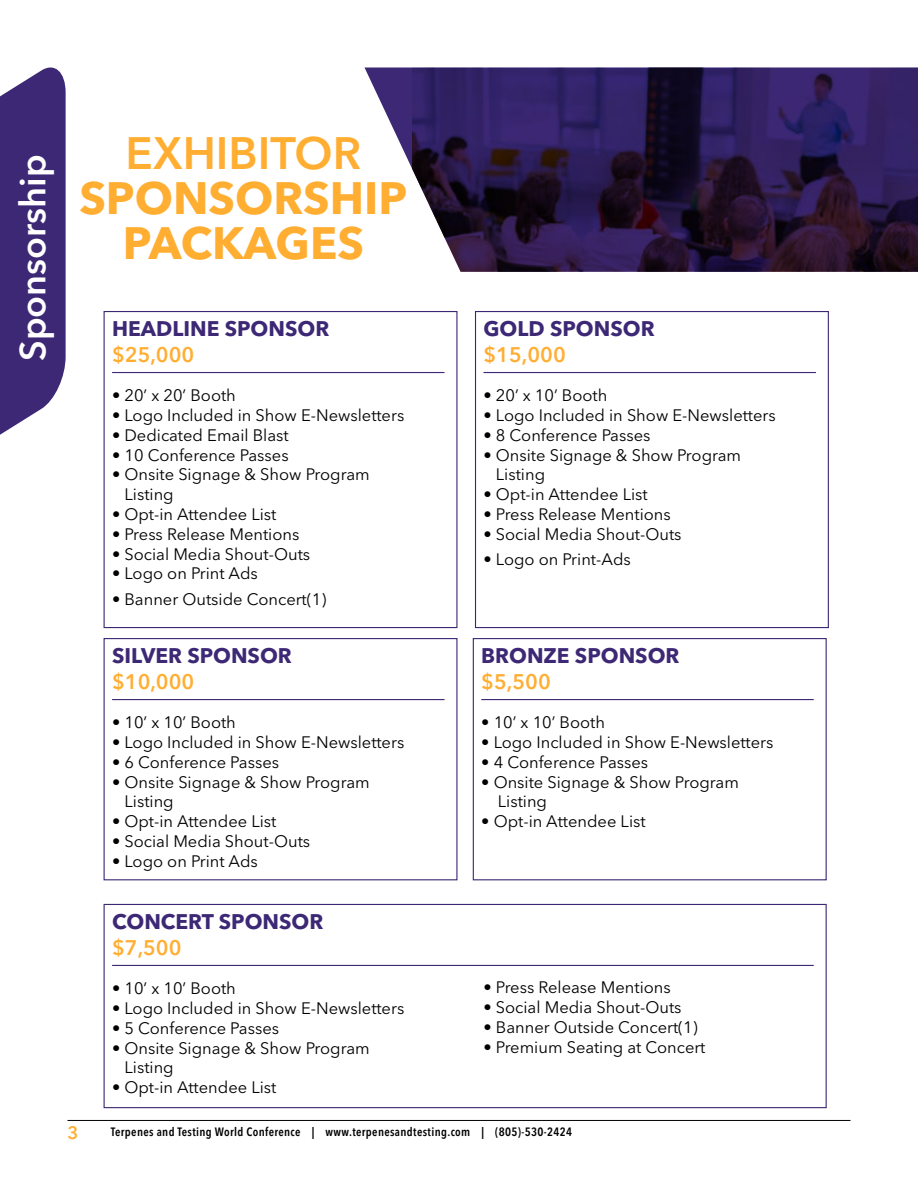
<style>
.page{position:relative;width:918px;height:1188px;background:#fff}
.page>*{position:absolute;margin:0;border:0;box-sizing:border-box;transform-origin:0 0}
.t1{font:700 45px/45px "Avenir Next LT Pro";color:#ffae32;text-align:center}
.t2{font:600 45px "Avenir Next LT Pro";color:#ffae32}
.t3{font:600 36px "Avenir Next LT Pro";color:#fff}
.t4{font:700 21px "Avenir Next LT Pro";color:#3d2875}
.t5{font:600 21px "Avenir Next LT Pro";color:#ffae32}
.t6{font:600 18px "Avenir Next LT Pro";color:#ffae32}
.t7{font:16.5px/19.8px "Avenir Next LT Pro";color:#000}
.t8{font:600 condensed 12px "Avenir Next LT Pro";letter-spacing:.03em;color:#000}
</style>
<div class="page">
<hr style="left:68px;top:1120px;width:782px;height:1px;background:#000">
<svg style="left:0;top:67px;width:66px;height:368px"></svg>
<div style="left:104px;top:311px;width:354px;height:317px;border:1px solid #3d2875"></div>
<div style="left:104px;top:638px;width:354px;height:242px;border:1px solid #3d2875"></div>
<div style="left:104px;top:904px;width:723px;height:204px;border:1px solid #3d2875"></div>
<div style="left:473px;top:638px;width:354px;height:242px;border:1px solid #3d2875"></div>
<div style="left:475px;top:311px;width:354px;height:317px;border:1px solid #3d2875"></div>
<hr style="left:112px;top:372px;width:333px;height:1px;background:#3d2875">
<hr style="left:112px;top:699px;width:333px;height:1px;background:#3d2875">
<hr style="left:112px;top:965px;width:702px;height:1px;background:#3d2875">
<hr style="left:481px;top:699px;width:333px;height:1px;background:#3d2875">
<hr style="left:484px;top:372px;width:332px;height:1px;background:#3d2875">
<svg style="left:364px;top:68px;width:48px;height:101px"></svg>
<img style="left:412px;top:68px;width:506px;height:204px">
<h2 class="t3" style="left:11px;top:361px;width:208px;rotate:-90deg">Sponsorship</h2>
<h1 class="t2" style="left:126px;top:126px;width:237px">EXHIBITOR</h1>
<h1 class="t1" style="left:79px;top:175px;width:330px">SPONSORSHIP<br>PACKAGES</h1>
<p class="t4" style="left:112px;top:316px;width:219px">HEADLINE SPONSOR</p>
<p class="t5" style="left:112px;top:341px;width:84px">$25,000</p>
<p class="t7" style="left:112px;top:385px;width:125px">• 20’ x 20’ Booth</p>
<p class="t7" style="left:112px;top:405px;width:294px">• Logo Included in Show E-Newsletters</p>
<p class="t7" style="left:112px;top:425px;width:178px">• Dedicated Email Blast</p>
<p class="t7" style="left:112px;top:445px;width:178px">• 10 Conference Passes</p>
<p class="t7" style="left:124px;top:465px;width:247px;text-indent:-12px">• Onsite Signage &amp; Show Program<br>Listing</p>
<p class="t7" style="left:112px;top:504px;width:166px">• Opt-in Attendee List</p>
<p class="t7" style="left:112px;top:524px;width:189px">• Press Release Mentions</p>
<p class="t7" style="left:112px;top:544px;width:200px">• Social Media Shout-Outs</p>
<p class="t7" style="left:112px;top:564px;width:147px">• Logo on Print Ads</p>
<p class="t7" style="left:112px;top:589px;width:216px">• Banner Outside Concert(1)</p>
<p class="t4" style="left:112px;top:643px;width:181px">SILVER SPONSOR</p>
<p class="t5" style="left:112px;top:669px;width:84px">$10,000</p>
<p class="t7" style="left:112px;top:713px;width:125px">• 10’ x 10’ Booth</p>
<p class="t7" style="left:112px;top:732px;width:294px">• Logo Included in Show E-Newsletters</p>
<p class="t7" style="left:112px;top:752px;width:169px">• 6 Conference Passes</p>
<p class="t7" style="left:124px;top:772px;width:247px;text-indent:-12px">• Onsite Signage &amp; Show Program<br>Listing</p>
<p class="t7" style="left:112px;top:812px;width:166px">• Opt-in Attendee List</p>
<p class="t7" style="left:112px;top:831px;width:200px">• Social Media Shout-Outs</p>
<p class="t7" style="left:112px;top:851px;width:147px">• Logo on Print Ads</p>
<p class="t4" style="left:484px;top:316px;width:173px">GOLD SPONSOR</p>
<p class="t5" style="left:484px;top:341px;width:84px">$15,000</p>
<p class="t7" style="left:484px;top:385px;width:125px">• 20’ x 10’ Booth</p>
<p class="t7" style="left:484px;top:405px;width:294px">• Logo Included in Show E-Newsletters</p>
<p class="t7" style="left:484px;top:425px;width:169px">• 8 Conference Passes</p>
<p class="t7" style="left:496px;top:445px;width:247px;text-indent:-12px">• Onsite Signage &amp; Show Program<br>Listing</p>
<p class="t7" style="left:484px;top:484px;width:166px">• Opt-in Attendee List</p>
<p class="t7" style="left:484px;top:504px;width:189px">• Press Release Mentions</p>
<p class="t7" style="left:484px;top:524px;width:200px">• Social Media Shout-Outs</p>
<p class="t7" style="left:484px;top:549px;width:149px">• Logo on Print-Ads</p>
<p class="t4" style="left:481px;top:643px;width:200px">BRONZE SPONSOR</p>
<p class="t5" style="left:481px;top:669px;width:71px">$5,500</p>
<p class="t7" style="left:481px;top:713px;width:125px">• 10’ x 10’ Booth</p>
<p class="t7" style="left:481px;top:732px;width:294px">• Logo Included in Show E-Newsletters</p>
<p class="t7" style="left:481px;top:752px;width:169px">• 4 Conference Passes</p>
<p class="t7" style="left:498px;top:772px;width:243px;text-indent:-16px">• Onsite Signage &amp; Show Program<br>Listing</p>
<p class="t7" style="left:481px;top:812px;width:166px">• Opt-in Attendee List</p>
<p class="t4" style="left:112px;top:909px;width:213px">CONCERT SPONSOR</p>
<p class="t5" style="left:112px;top:934px;width:71px">$7,500</p>
<p class="t7" style="left:112px;top:978px;width:125px">• 10’ x 10’ Booth</p>
<p class="t7" style="left:112px;top:998px;width:294px">• Logo Included in Show E-Newsletters</p>
<p class="t7" style="left:112px;top:1018px;width:169px">• 5 Conference Passes</p>
<p class="t7" style="left:124px;top:1038px;width:247px;text-indent:-12px">• Onsite Signage &amp; Show Program<br>Listing</p>
<p class="t7" style="left:112px;top:1077px;width:166px">• Opt-in Attendee List</p>
<p class="t7" style="left:484px;top:978px;width:189px">• Press Release Mentions</p>
<p class="t7" style="left:484px;top:998px;width:200px">• Social Media Shout-Outs</p>
<p class="t7" style="left:484px;top:1017px;width:216px">• Banner Outside Concert(1)</p>
<p class="t7" style="left:484px;top:1037px;width:224px">• Premium Seating at Concert</p>
<p class="t6" style="left:68px;top:1121px;width:12px">3</p>
<p class="t8" style="left:111px;top:1125px;width:463px">Terpenes and Testing World Conference | www.terpenesandtesting.com | (805)-530-2424</p>
</div>
